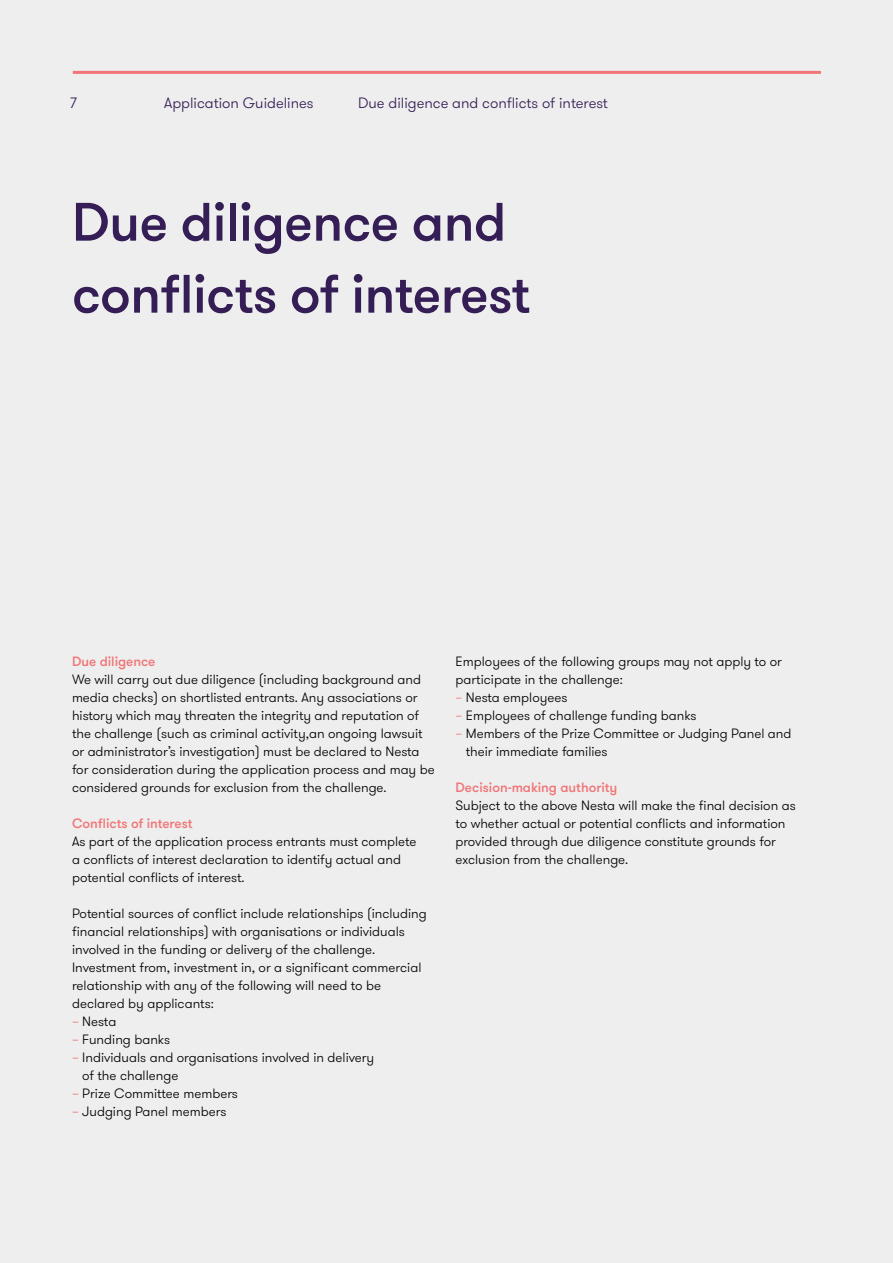
<style>
.page{position:relative;width:893px;height:1263px;background:#edeeed}
.page>*{position:absolute;margin:0;border:0;box-sizing:border-box;transform-origin:0 0}
.t1{font:500 54px/72px "GT Walsheim";letter-spacing:-.01em;color:#351d55}
.t2{font:300 15px "GT Walsheim";color:#351d55}
.t3{font:300 13.5px/18px "GT Walsheim";color:#000001}
.t4{font:500 13.5px "GT Walsheim";color:#f27477}
.s1{color:#f27477}
</style>
<div class="page">
<hr style="left:73px;top:71px;width:748px;height:3px;background:#f27477">
<p class="t2" style="left:70px;top:93px;width:8px">7</p>
<p class="t2" style="left:164px;top:93px;width:151px">Application Guidelines</p>
<p class="t2" style="left:358px;top:93px;width:251px">Due diligence and conflicts of interest</p>
<h1 class="t1" style="left:72px;top:187px;width:460px">Due diligence and conflicts of interest</h1>
<p class="t4" style="left:72px;top:653px;width:85px">Due diligence</p>
<p class="t3" style="left:72px;top:671px;width:364px">We will carry out due diligence (including background and media checks) on shortlisted entrants. Any associations or history which may threaten the integrity and reputation of the challenge (such as criminal activity,an ongoing lawsuit or administrator’s investigation) must be declared to Nesta for consideration during the application process and may be considered grounds for exclusion from the challenge.</p>
<p class="t4" style="left:72px;top:815px;width:122px">Conflicts of interest</p>
<p class="t3" style="left:72px;top:833px;width:346px">As part of the application process entrants must complete a conflicts of interest declaration to identify actual and potential conflicts of interest.</p>
<p class="t3" style="left:72px;top:905px;width:356px">Potential sources of conflict include relationships (including financial relationships) with organisations or individuals involved in the funding or delivery of the challenge.<br>Investment from, investment in, or a significant commercial relationship with any of the following will need to be declared by applicants:</p>
<p class="t3" style="left:72px;top:1013px;width:46px"><span class="s1">–</span> Nesta</p>
<p class="t3" style="left:72px;top:1031px;width:100px"><span class="s1">–</span> Funding banks</p>
<p class="t3" style="left:82px;top:1049px;width:293px;text-indent:-10px"><span class="s1">–</span> Individuals and organisations involved in delivery of the challenge</p>
<p class="t3" style="left:72px;top:1085px;width:168px"><span class="s1">–</span> Prize Committee members</p>
<p class="t3" style="left:72px;top:1103px;width:156px"><span class="s1">–</span> Judging Panel members</p>
<p class="t3" style="left:455px;top:653px;width:328px">Employees of the following groups may not apply to or participate in the challenge:</p>
<p class="t3" style="left:455px;top:689px;width:114px"><span class="s1">–</span> Nesta employees</p>
<p class="t3" style="left:455px;top:707px;width:243px"><span class="s1">–</span> Employees of challenge funding banks</p>
<p class="t3" style="left:466px;top:725px;width:327px;text-indent:-10px"><span class="s1">–</span> Members of the Prize Committee or Judging Panel and their immediate families</p>
<p class="t4" style="left:455px;top:779px;width:163px">Decision-making authority</p>
<p class="t3" style="left:455px;top:797px;width:342px">Subject to the above Nesta will make the final decision as to whether actual or potential conflicts and information provided through due diligence constitute grounds for exclusion from the challenge.</p>
</div>
